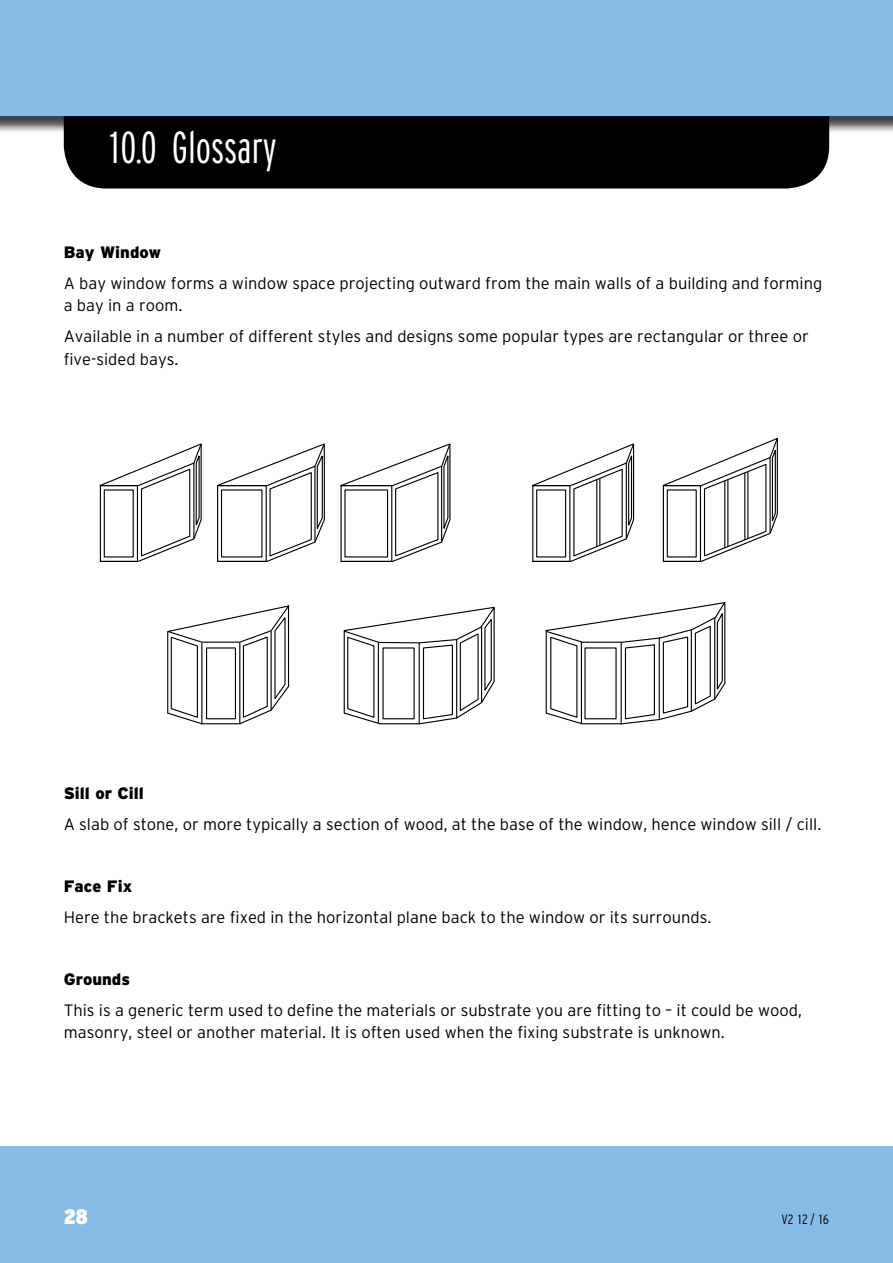
<style>
.page{position:relative;width:893px;height:1263px;background:#fff}
.page>*{position:absolute;margin:0;border:0;box-sizing:border-box;transform-origin:0 0}
.t1{font:44.7px "I506 Interstate Light Compressed";color:#fff}
.t2{font:900 condensed 21px "I504 Interstate Ultra";color:#fff}
.t3{font:16.5px/22.5px "I510 Interstate Light";color:#000}
.t4{font:16.5px "I513 Interstate Black";color:#000}
.t5{font:condensed 13.5px "I514 Interstate Light";color:#000}
</style>
<div class="page">
<div style="left:64px;top:134px;width:765px;height:54px;background:#000"></div>
<div style="left:0;top:0;width:893px;height:134px;background:#000;opacity:.75"></div>
<div style="left:0;top:0;width:893px;height:115px;background:#86bbe6"></div>
<div style="left:0;top:1146px;width:893px;height:117px;background:#86bbe6"></div>
<svg style="left:99px;top:443px;width:103px;height:119px"></svg>
<svg style="left:532px;top:443px;width:103px;height:119px"></svg>
<svg style="left:662px;top:438px;width:116px;height:124px"></svg>
<svg style="left:217px;top:443px;width:108px;height:119px"></svg>
<svg style="left:340px;top:443px;width:111px;height:119px"></svg>
<hr style="left:193px;top:463px;width:1px;height:75px;background:#000">
<hr style="left:626px;top:463px;width:1px;height:75px;background:#000">
<hr style="left:769px;top:457px;width:2px;height:76px;background:#000">
<hr style="left:314px;top:466px;width:1px;height:75px;background:#000">
<hr style="left:441px;top:466px;width:1px;height:75px;background:#000">
<hr style="left:596px;top:479px;width:1px;height:68px;background:#000">
<hr style="left:724px;top:481px;width:1px;height:67px;background:#000">
<hr style="left:744px;top:473px;width:1px;height:67px;background:#000">
<hr style="left:599px;top:478px;width:1px;height:68px;background:#000">
<hr style="left:727px;top:479px;width:1px;height:68px;background:#000">
<hr style="left:747px;top:471px;width:1px;height:68px;background:#000">
<svg style="left:167px;top:605px;width:123px;height:120px"></svg>
<hr style="left:201px;top:643px;width:1px;height:81px;background:#000">
<hr style="left:239px;top:642px;width:1px;height:82px;background:#000">
<hr style="left:271px;top:631px;width:1px;height:79px;background:#000">
<svg style="left:343px;top:606px;width:152px;height:119px"></svg>
<hr style="left:481px;top:626px;width:1px;height:76px;background:#000">
<svg style="left:545px;top:602px;width:181px;height:123px"></svg>
<h1 class="t1" style="left:106px;top:122px;width:172px">10.0 Glossary</h1>
<p class="t4" style="left:64px;top:242px;width:99px">Bay Window</p>
<p class="t3" style="left:64px;top:272px;width:760px">A bay window forms a window space projecting outward from the main walls of a building and forming a bay in a room.</p>
<p class="t3" style="left:64px;top:325px;width:746px">Available in a number of different styles and designs some popular types are rectangular or three or five-sided bays.</p>
<p class="t4" style="left:64px;top:784px;width:82px">Sill or Cill</p>
<p class="t3" style="left:64px;top:813px;width:757px">A slab of stone, or more typically a section of wood, at the base of the window, hence window sill / cill.</p>
<p class="t4" style="left:64px;top:877px;width:70px">Face Fix</p>
<p class="t3" style="left:64px;top:906px;width:647px">Here the brackets are fixed in the horizontal plane back to the window or its surrounds.</p>
<p class="t4" style="left:64px;top:970px;width:68px">Grounds</p>
<p class="t3" style="left:64px;top:999px;width:740px">This is a generic term used to define the materials or substrate you are fitting to – it could be wood, masonry, steel or another material. It is often used when the fixing substrate is unknown.</p>
<p class="t2" style="left:64px;top:1204px;width:25px">28</p>
<p class="t5" style="left:781px;top:1212px;width:49px">V2 12 / 16</p>
</div>
